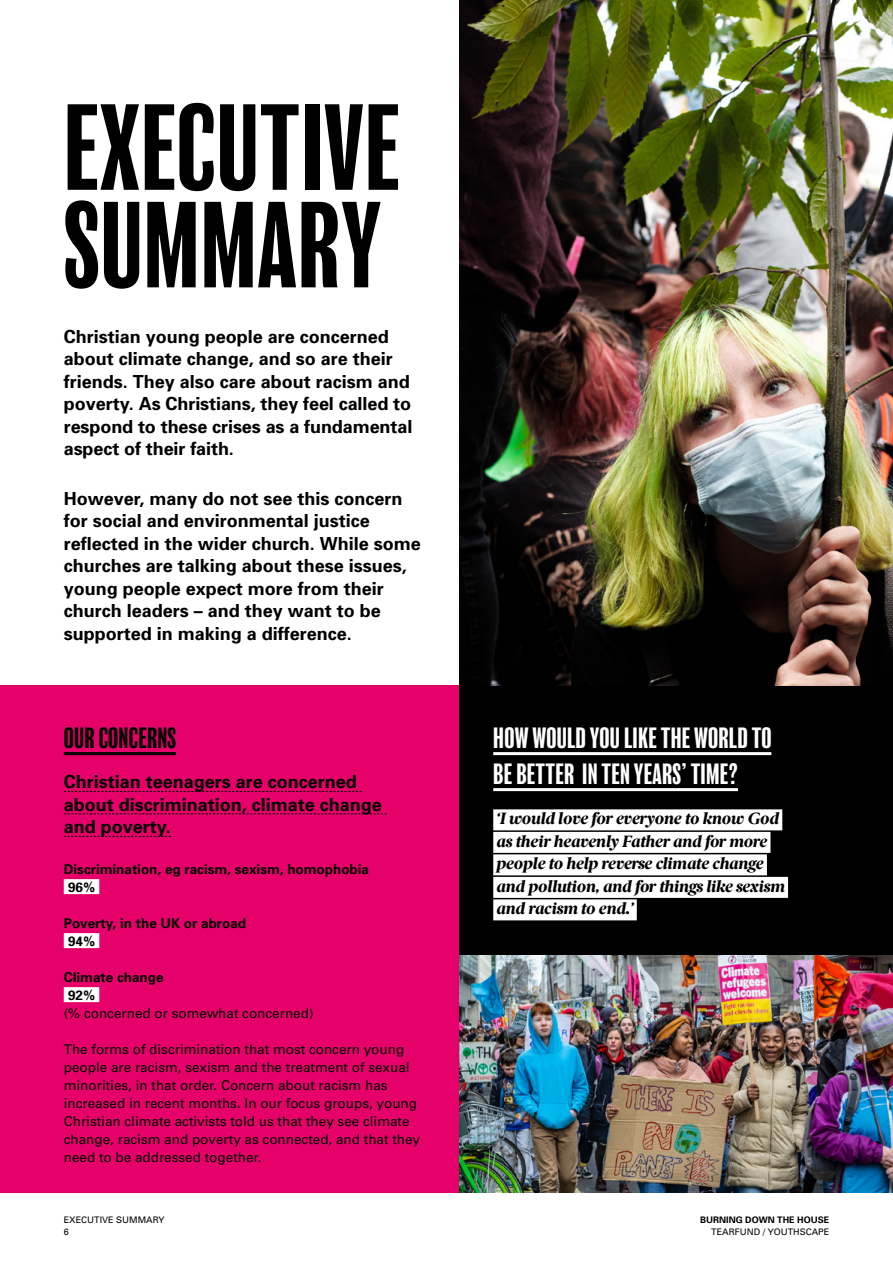
<style>
.page{position:relative;width:893px;height:1263px;background:#fff}
.page>*{position:absolute;margin:0;border:0;box-sizing:border-box;transform-origin:0 0}
.t1{font:condensed 112.5px/97.5px "Balboa";letter-spacing:.01em;color:#000}
.t2{font:condensed 27px/36px "Balboa";letter-spacing:.01em;color:#fff}
.t3{font:condensed 27px "Balboa";letter-spacing:.01em;color:#000}
.t4{font:700 18px/22.5px "Univers";color:#000}
.t5{font:italic 800 16.5px/22.5px "Berlingske Serif";letter-spacing:-.01em;color:#000}
.t6{font:13.5px/18px "Univers";color:#000}
.t7{font:700 13.5px/18px "Univers";color:#000}
.t8{font:9px/12px "Univers";color:#000}
.t9{font:700 9px "Univers";color:#000}
</style>
<div class="page">
<div style="left:0;top:685px;width:459px;height:508px;background:#e6006a"></div>
<div style="left:459px;top:685px;width:434px;height:271px;background:#000"></div>
<hr style="left:64px;top:752px;width:112px;height:3px;background:#000">
<svg style="left:64px;top:791px;width:298px;height:1px"></svg>
<svg style="left:64px;top:813px;width:323px;height:1px"></svg>
<svg style="left:64px;top:836px;width:107px;height:1px"></svg>
<div style="left:64px;top:879px;width:35px;height:15px;background:#fff"></div>
<div style="left:64px;top:933px;width:35px;height:15px;background:#fff"></div>
<div style="left:64px;top:987px;width:35px;height:15px;background:#fff"></div>
<hr style="left:493px;top:752px;width:278px;height:3px;background:#fff">
<hr style="left:493px;top:788px;width:245px;height:3px;background:#fff">
<div style="left:493px;top:809px;width:289px;height:21px;background:#fff"></div>
<div style="left:493px;top:832px;width:277px;height:21px;background:#fff"></div>
<div style="left:493px;top:854px;width:274px;height:21px;background:#fff"></div>
<div style="left:493px;top:877px;width:295px;height:21px;background:#fff"></div>
<div style="left:493px;top:899px;width:144px;height:21px;background:#fff"></div>
<img style="left:459px;top:956px;width:434px;height:237px">
<img style="left:459px;top:0;width:434px;height:685px">
<h1 class="t1" style="left:64px;top:102px;width:337px">EXECUTIVE<br>SUMMARY</h1>
<p class="t4" style="left:64px;top:325px;width:350px">Christian young people are concerned about climate change, and so are their friends. They also care about racism and poverty. As Christians, they feel called to respond to these crises as a fundamental aspect of their faith.</p>
<p class="t4" style="left:64px;top:487px;width:359px">However, many do not see this concern for social and environmental justice reflected in the wider church. While some churches are talking about these issues, young people expect more from their church leaders – and they want to be supported in making a difference.</p>
<h2 class="t3" style="left:64px;top:724px;width:114px">OUR CONCERNS</h2>
<p class="t4" style="left:64px;top:770px;width:320px">Christian teenagers are concerned about discrimination, climate change and poverty.</p>
<p class="t7" style="left:68px;top:860px;width:303px;text-indent:-4px">Discrimination, eg racism, sexism, homophobia<br>96%</p>
<p class="t7" style="left:68px;top:914px;width:180px;text-indent:-4px">Poverty, in the UK or abroad<br>94%</p>
<p class="t7" style="left:68px;top:968px;width:97px;text-indent:-4px">Climate change<br>92%</p>
<p class="t6" style="left:64px;top:1004px;width:251px">(% concerned or somewhat concerned)</p>
<p class="t6" style="left:64px;top:1040px;width:358px">The forms of discrimination that most concern young people are racism, sexism and the treatment of sexual minorities, in that order. Concern about racism has increased in recent months. In our focus groups, young Christian climate activists told us that they see climate change, racism and poverty as connected, and that they need to be addressed together.</p>
<h2 class="t2" style="left:493px;top:721px;width:280px">HOW WOULD YOU LIKE THE WORLD TO<br>BE BETTER IN TEN YEARS’ TIME?</h2>
<p class="t5" style="left:497px;top:807px;width:290px">‘I would love for everyone to know God as their heavenly Father and for more people to help reverse climate change and pollution, and for things like sexism and racism to end.’</p>
<p class="t8" style="left:64px;top:1214px;width:102px">EXECUTIVE SUMMARY<br>6</p>
<p class="t9" style="left:700px;top:1214px;width:131px">BURNING DOWN THE HOUSE</p>
<p class="t8" style="left:711px;top:1226px;width:120px">TEARFUND / YOUTHSCAPE</p>
</div>
